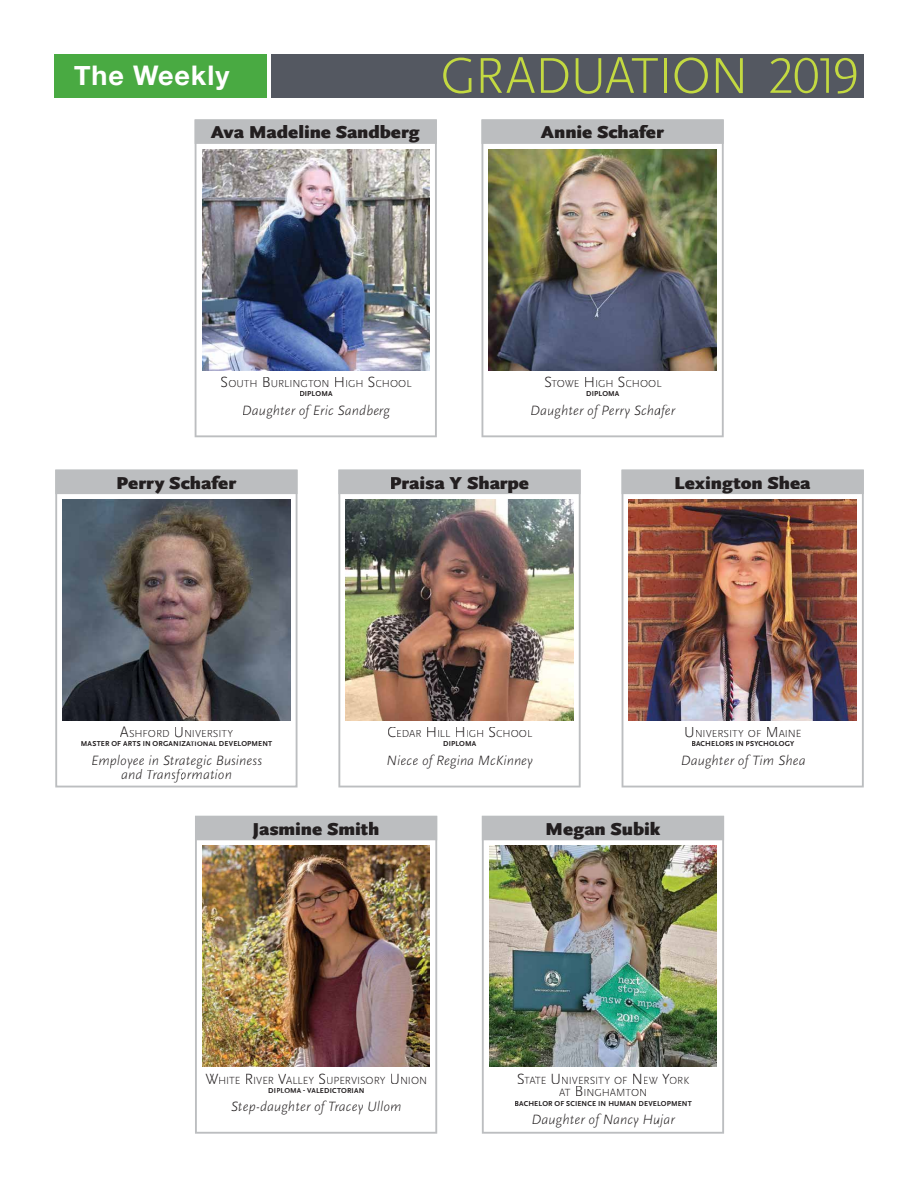
<style>
.page{position:relative;width:918px;height:1188px;background:#fff}
.page>*{position:absolute;margin:0;border:0;box-sizing:border-box;transform-origin:0 0}
.t1{font:300 52.5px "Scala Sans OT";letter-spacing:-.025em;color:#c3d941}
.t2{font:700 27px "Helvetica Neue";letter-spacing:.035em;color:#fff}
.t3{font:900 18px "Scala Sans OT";letter-spacing:-.005em;color:#231f20;scale:1.07 1}
.t4{font:italic 300 14.1px/14.2px "Scala Sans OT";letter-spacing:.005em;color:#231f20;text-align:center}
.t5{font:300 10.8px/12.6px "Scala Sans OT";color:#231f20;text-align:center}
.t6{font:700 7.5px "Scala Sans OT";letter-spacing:.02em;color:#231f20}
.s1{font-size:15.45px}
</style>
<div class="page">
<div style="left:54px;top:54px;width:213px;height:43px;background:#49aa42"></div>
<div style="left:271px;top:54px;width:593px;height:43px;background:#545861"></div>
<svg style="left:195px;top:144px;width:242px;height:293px"></svg>
<svg style="left:195px;top:119px;width:242px;height:25px;background:#bdbfc1"></svg>
<div style="left:211px;top:127px;width:23px;height:11px;background:#bcbec0"></div>
<div style="left:234px;top:130px;width:10px;height:9px;background:#bcbec0"></div>
<div style="left:250px;top:125px;width:48px;height:14px;background:#bcbec0"></div>
<div style="left:299px;top:125px;width:121px;height:17px;background:#bcbec0"></div>
<hr style="left:299px;top:142px;width:121px;height:1px;background:#bcbec0">
<img style="left:202px;top:149px;width:227px;height:221px">
<svg style="left:482px;top:144px;width:242px;height:293px"></svg>
<div style="left:482px;top:119px;width:242px;height:25px;background:#bcbec0"></div>
<div style="left:541px;top:125px;width:98px;height:14px;background:#bcbec0"></div>
<div style="left:639px;top:125px;width:17px;height:14px;background:#bcbec0"></div>
<div style="left:657px;top:130px;width:7px;height:8px;background:#bcbec0"></div>
<img style="left:489px;top:149px;width:227px;height:221px">
<svg style="left:55px;top:494px;width:243px;height:293px"></svg>
<div style="left:55px;top:470px;width:243px;height:24px;background:#bcbec0"></div>
<hr style="left:154px;top:492px;width:57px;height:1px;background:#bcbec0">
<div style="left:211px;top:475px;width:17px;height:14px;background:#bcbec0"></div>
<div style="left:229px;top:480px;width:8px;height:9px;background:#bcbec0"></div>
<svg style="left:181px;top:773px;width:2px;height:6px"></svg>
<img style="left:63px;top:500px;width:227px;height:220px">
<svg style="left:338px;top:494px;width:243px;height:293px"></svg>
<div style="left:338px;top:470px;width:243px;height:24px;background:#bcbec0"></div>
<div style="left:391px;top:477px;width:19px;height:12px;background:#bcbec0"></div>
<div style="left:410px;top:475px;width:119px;height:17px;background:#bcbec0"></div>
<hr style="left:410px;top:492px;width:119px;height:1px;background:#bcbec0">
<img style="left:346px;top:500px;width:227px;height:220px">
<svg style="left:622px;top:494px;width:242px;height:293px"></svg>
<div style="left:622px;top:470px;width:242px;height:24px;background:#bcbec0"></div>
<div style="left:676px;top:476px;width:57px;height:16px;background:#bcbec0"></div>
<hr style="left:676px;top:492px;width:57px;height:1px;background:#bcbec0">
<div style="left:734px;top:475px;width:76px;height:14px;background:#bcbec0"></div>
<img style="left:629px;top:500px;width:227px;height:220px">
<svg style="left:195px;top:840px;width:242px;height:294px"></svg>
<div style="left:195px;top:816px;width:242px;height:24px;background:#bcbec0"></div>
<div style="left:270px;top:822px;width:98px;height:13px;background:#bcbec0"></div>
<div style="left:369px;top:822px;width:9px;height:13px;background:#bcbec0"></div>
<img style="left:202px;top:846px;width:228px;height:221px">
<svg style="left:482px;top:840px;width:242px;height:294px"></svg>
<div style="left:482px;top:816px;width:242px;height:24px;background:#bcbec0"></div>
<div style="left:547px;top:823px;width:15px;height:12px;background:#bcbec0"></div>
<div style="left:563px;top:822px;width:86px;height:16px;background:#bcbec0"></div>
<hr style="left:563px;top:838px;width:86px;height:1px;background:#bcbec0">
<div style="left:651px;top:822px;width:9px;height:13px;background:#bcbec0"></div>
<svg style="left:658px;top:1115px;width:2px;height:12px"></svg>
<img style="left:489px;top:846px;width:228px;height:221px">
<h2 class="t2" style="left:74px;top:54px;width:157px">The Weekly</h2>
<h1 class="t1" style="left:440px;top:44px;width:420px">GRADUATION 2019</h1>
<p class="t3" style="left:211px;top:122px;width:197px">Ava Madeline Sandberg</p>
<p class="t3" style="left:541px;top:122px;width:116px">Annie Schafer</p>
<p class="t5" style="left:220px;top:377px;width:193px"><span class="s1">S</span>OUTH <span class="s1">B</span>URLINGTON <span class="s1">H</span>IGH <span class="s1">S</span>CHOOL</p>
<p class="t6" style="left:299px;top:389px;width:35px">DIPLOMA</p>
<p class="t4" style="left:242px;top:403px;width:150px">Daughter of Eric Sandberg</p>
<p class="t5" style="left:544px;top:377px;width:119px"><span class="s1">S</span>TOWE <span class="s1">H</span>IGH <span class="s1">S</span>CHOOL</p>
<p class="t6" style="left:586px;top:389px;width:35px">DIPLOMA</p>
<p class="t4" style="left:530px;top:403px;width:147px">Daughter of Perry Schafer</p>
<p class="t3" style="left:116px;top:472px;width:113px">Perry Schafer</p>
<p class="t3" style="left:389px;top:472px;width:132px">Praisa Y Sharpe</p>
<p class="t3" style="left:674px;top:472px;width:129px">Lexington Shea</p>
<p class="t5" style="left:120px;top:728px;width:115px"><span class="s1">A</span>SHFORD <span class="s1">U</span>NIVERSITY</p>
<p class="t6" style="left:81px;top:740px;width:193px">MASTER OF ARTS IN ORGANIZATIONAL DEVELOPMENT</p>
<p class="t4" style="left:91px;top:753px;width:173px">Employee in Strategic Business and Transformation</p>
<p class="t5" style="left:387px;top:728px;width:147px"><span class="s1">C</span>EDAR <span class="s1">H</span>ILL <span class="s1">H</span>IGH <span class="s1">S</span>CHOOL</p>
<p class="t6" style="left:443px;top:740px;width:35px">DIPLOMA</p>
<p class="t4" style="left:387px;top:753px;width:148px">Niece of Regina McKinney</p>
<p class="t3" style="left:252px;top:818px;width:120px">Jasmine Smith</p>
<p class="t3" style="left:545px;top:818px;width:109px">Megan Subik</p>
<p class="t5" style="left:684px;top:728px;width:119px"><span class="s1">U</span>NIVERSITY OF <span class="s1">M</span>AINE</p>
<p class="t6" style="left:691px;top:740px;width:104px">BACHELORS IN PSYCHOLOGY</p>
<p class="t4" style="left:681px;top:753px;width:127px">Daughter of Tim Shea</p>
<p class="t5" style="left:205px;top:1074px;width:223px"><span class="s1">W</span>HITE <span class="s1">R</span>IVER <span class="s1">V</span>ALLEY <span class="s1">S</span>UPERVISORY <span class="s1">U</span>NION</p>
<p class="t6" style="left:268px;top:1086px;width:98px">DIPLOMA - VALEDICTORIAN</p>
<p class="t4" style="left:231px;top:1100px;width:172px">Step-daughter of Tracey Ullom</p>
<p class="t5" style="left:517px;top:1074px;width:174px"><span class="s1">S</span>TATE <span class="s1">U</span>NIVERSITY OF <span class="s1">N</span>EW <span class="s1">Y</span>ORK<br>AT <span class="s1">B</span>INGHAMTON</p>
<p class="t6" style="left:515px;top:1099px;width:179px">BACHELOR OF SCIENCE IN HUMAN DEVELOPMENT</p>
<p class="t4" style="left:531px;top:1112px;width:145px">Daughter of Nancy Hujar</p>
</div>
